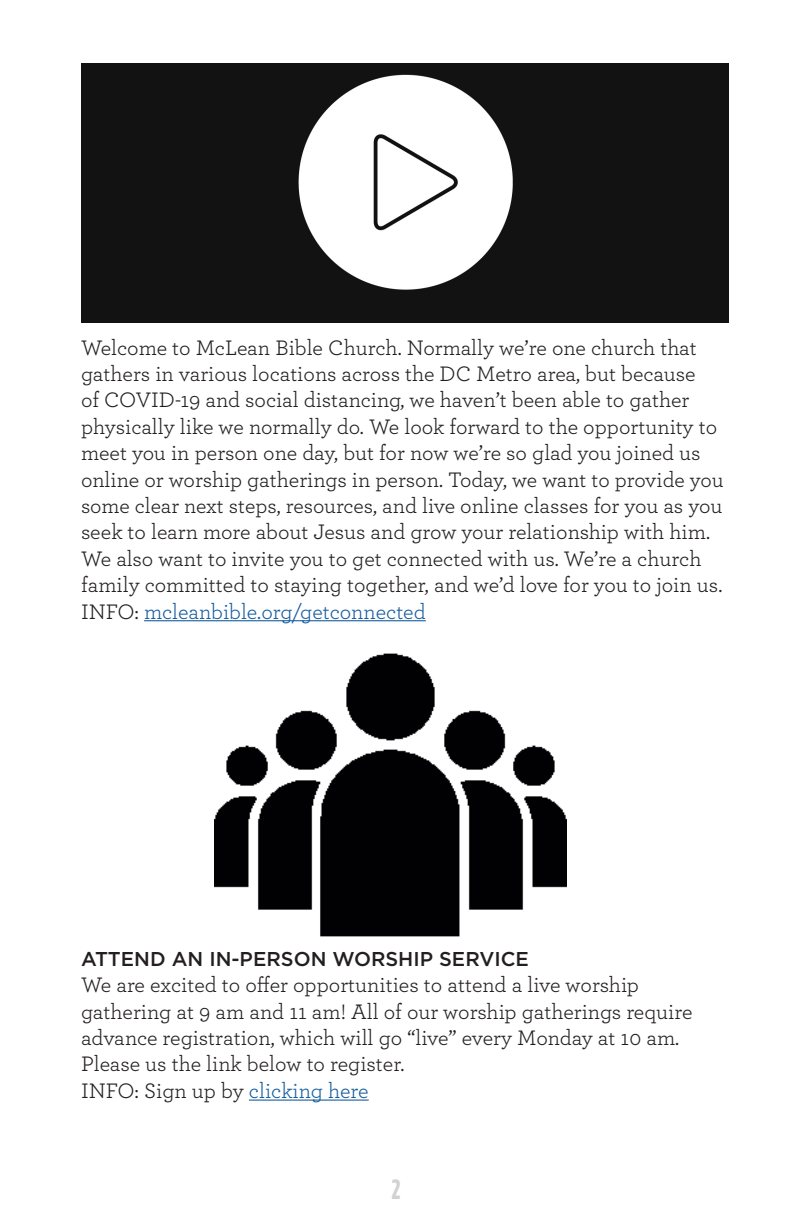
<style>
.page{position:relative;width:792px;height:1224px;background:#fff}
.page>*{position:absolute;margin:0;border:0;box-sizing:border-box;transform-origin:0 0}
.t1{font:700 28px "Gotham Condensed";color:#d1d2d4}
.t2{font:22px/26.4px "Archer";color:#231f20}
.t3{font:22px "Archer";color:#175d9e}
.t4{font:500 20px "Gotham";color:#231f20}
.s1{color:#231f20}
.s2{color:#175d9e}
</style>
<div class="page">
<hr style="left:249px;top:1100px;width:120px;height:1px;background:#175d9e">
<hr style="left:144px;top:620px;width:282px;height:1px;background:#175d9e">
<img style="left:81px;top:64px;width:648px;height:259px">
<img style="left:214px;top:653px;width:353px;height:284px">
<p class="t2" style="left:81px;top:333px;width:644px">Welcome to McLean Bible Church. Normally we’re one church that gathers in various locations across the DC Metro area, but because<br>of COVID-19 and social distancing, we haven’t been able to gather physically like we normally do. We look forward to the opportunity to meet you in person one day, but for now we’re so glad you joined us online or worship gatherings in person. Today, we want to provide you some clear next steps, resources, and live online classes for you as you seek to learn more about Jesus and grow your relationship with him.<br>We also want to invite you to get connected with us. We’re a church family committed to staying together, and we’d love for you to join us.</p>
<p class="t3" style="left:81px;top:596px;width:346px"><span class="s1">INFO:</span> mcleanbible.org/getconnected</p>
<p class="t4" style="left:81px;top:947px;width:449px">ATTEND AN IN-PERSON WORSHIP SERVICE</p>
<p class="t2" style="left:81px;top:971px;width:560px">We are excited to offer opportunities to attend a live worship</p>
<p class="t2" style="left:81px;top:997px;width:613px">gathering at 9 am and 11 am! All of our worship gatherings require</p>
<p class="t2" style="left:81px;top:1024px;width:600px">advance registration, which will go “live” every Monday at 10 am.<br>Please us the link below to register.</p>
<p class="t2" style="left:81px;top:1076px;width:289px">INFO: Sign up by <span class="s2">clicking here</span></p>
<p class="t1" style="left:392px;top:1174px;width:10px">2</p>
</div>
